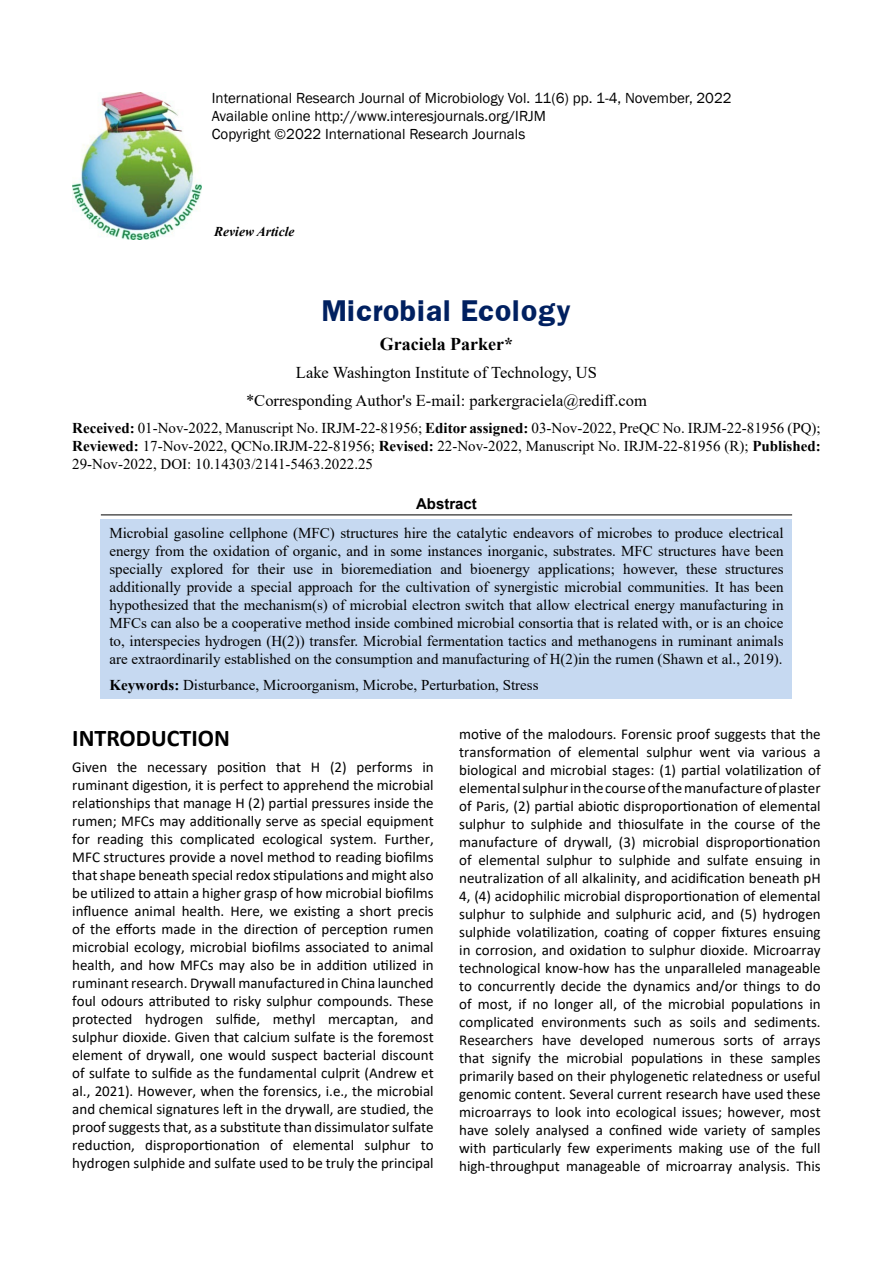
<style>
.page{position:relative;width:893px;height:1263px;background:#fff}
.page>*{position:absolute;margin:0;border:0;box-sizing:border-box;transform-origin:0 0}
.t1{font:700 25.5px "Franklin";color:#002060}
.t2{font:700 24px "Calibri";color:#000}
.t3{font:700 18px "Times New Roman";color:#000}
.t4{font:16.5px/28.3px "Times New Roman";color:#000;text-align:center}
.t5{font:15px/18px "Calibri";color:#000;text-align:justify}
.t6{font:15px/18px "Times New Roman";color:#000;text-align:justify}
.t7{font:15px/18px "Franklin Gothic";color:#000}
.t8{font:700 15px "Arial";color:#000}
.t9{font:italic 700 13.5px "Times New Roman";color:#000101}
.s1{font-weight:700}
</style>
<div class="page">
<img style="left:72px;top:93px;width:129px;height:147px">
<hr style="left:101px;top:515px;width:691px;height:1px;background:#000">
<div style="left:101px;top:519px;width:691px;height:180px;background:#c6d9f1"></div>
<p class="t7" style="left:212px;top:90px;width:521px">International Research Journal of Microbiology Vol. 11(6) pp. 1-4, November, 2022<br>Available online http://www.interesjournals.org/IRJM<br>Copyright ©2022 International Research Journals</p>
<p class="t9" style="left:214px;top:222px;width:82px">Review Article</p>
<h1 class="t1" style="left:322px;top:293px;width:251px">Microbial Ecology</h1>
<p class="t3" style="left:380px;top:331px;width:135px">Graciela Parker*</p>
<p class="t4" style="left:246px;top:358px;width:402px">Lake Washington Institute of Technology, US *Corresponding Author's E-mail: parkergraciela@rediff.com</p>
<p class="t6" style="left:72px;top:418px;width:750px"><span class="s1">Received:</span> 01-Nov-2022, Manuscript No. IRJM-22-81956; <span class="s1">Editor assigned:</span> 03-Nov-2022, PreQC No. IRJM-22-81956 (PQ); <span class="s1">Reviewed:</span> 17-Nov-2022, QCNo.IRJM-22-81956; <span class="s1">Revised:</span> 22-Nov-2022, Manuscript No. IRJM-22-81956 (R); <span class="s1">Published:<br></span>29-Nov-2022, DOI: 10.14303/2141-5463.2022.25</p>
<p class="t8" style="left:416px;top:493px;width:62px">Abstract</p>
<p class="t6" style="left:109px;top:523px;width:676px">Microbial gasoline cellphone (MFC) structures hire the catalytic endeavors of microbes to produce electrical energy from the oxidation of organic, and in some instances inorganic, substrates. MFC structures have been specially explored for their use in bioremediation and bioenergy applications; however, these structures additionally provide a special approach for the cultivation of synergistic microbial communities. It has been hypothesized that the mechanism(s) of microbial electron switch that allow electrical energy manufacturing in MFCs can also be a cooperative method inside combined microbial consortia that is related with, or is an choice to, interspecies hydrogen (H(2)) transfer. Microbial fermentation tactics and methanogens in ruminant animals are extraordinarily established on the consumption and manufacturing of H(2)in the rumen (Shawn et al., 2019).</p>
<p class="t6" style="left:109px;top:676px;width:431px"><span class="s1">Keywords:</span> Disturbance, Microorganism, Microbe, Perturbation, Stress</p>
<h2 class="t2" style="left:72px;top:721px;width:159px">INTRODUCTION</h2>
<p class="t5" style="left:72px;top:758px;width:363px">Given the necessary position that H (2) performs in ruminant digestion, it is perfect to apprehend the microbial relationships that manage H (2) partial pressures inside the rumen; MFCs may additionally serve as special equipment for reading this complicated ecological system. Further, MFC structures provide a novel method to reading biofilms that shape beneath special redox stipulations and might also be utilized to attain a higher grasp of how microbial biofilms influence animal health. Here, we existing a short precis of the efforts made in the direction of perception rumen microbial ecology, microbial biofilms associated to animal health, and how MFCs may also be in addition utilized in ruminant research. Drywall manufactured in China launched foul odours attributed to risky sulphur compounds. These protected hydrogen sulfide, methyl mercaptan, and sulphur dioxide. Given that calcium sulfate is the foremost element of drywall, one would suspect bacterial discount of sulfate to sulfide as the fundamental culprit (Andrew et al., 2021). However, when the forensics, i.e., the microbial and chemical signatures left in the drywall, are studied, the proof suggests that, as a substitute than dissimulator sulfate reduction, disproportionation of elemental sulphur to hydrogen sulphide and sulfate used to be truly the principal</p>
<p class="t5" style="left:459px;top:725px;width:363px">motive of the malodours. Forensic proof suggests that the transformation of elemental sulphur went via various a biological and microbial stages: (1) partial volatilization of elemental sulphur in the course of the manufacture of plaster of Paris, (2) partial abiotic disproportionation of elemental sulphur to sulphide and thiosulfate in the course of the manufacture of drywall, (3) microbial disproportionation of elemental sulphur to sulphide and sulfate ensuing in neutralization of all alkalinity, and acidification beneath pH 4, (4) acidophilic microbial disproportionation of elemental sulphur to sulphide and sulphuric acid, and (5) hydrogen sulphide volatilization, coating of copper fixtures ensuing in corrosion, and oxidation to sulphur dioxide. Microarray technological know-how has the unparalleled manageable to concurrently decide the dynamics and/or things to do of most, if no longer all, of the microbial populations in complicated environments such as soils and sediments.<br>Researchers have developed numerous sorts of arrays that signify the microbial populations in these samples primarily based on their phylogenetic relatedness or useful genomic content. Several current research have used these microarrays to look into ecological issues; however, most have solely analysed a confined wide variety of samples with particularly few experiments making use of the full high-throughput manageable of microarray analysis. This</p>
</div>
